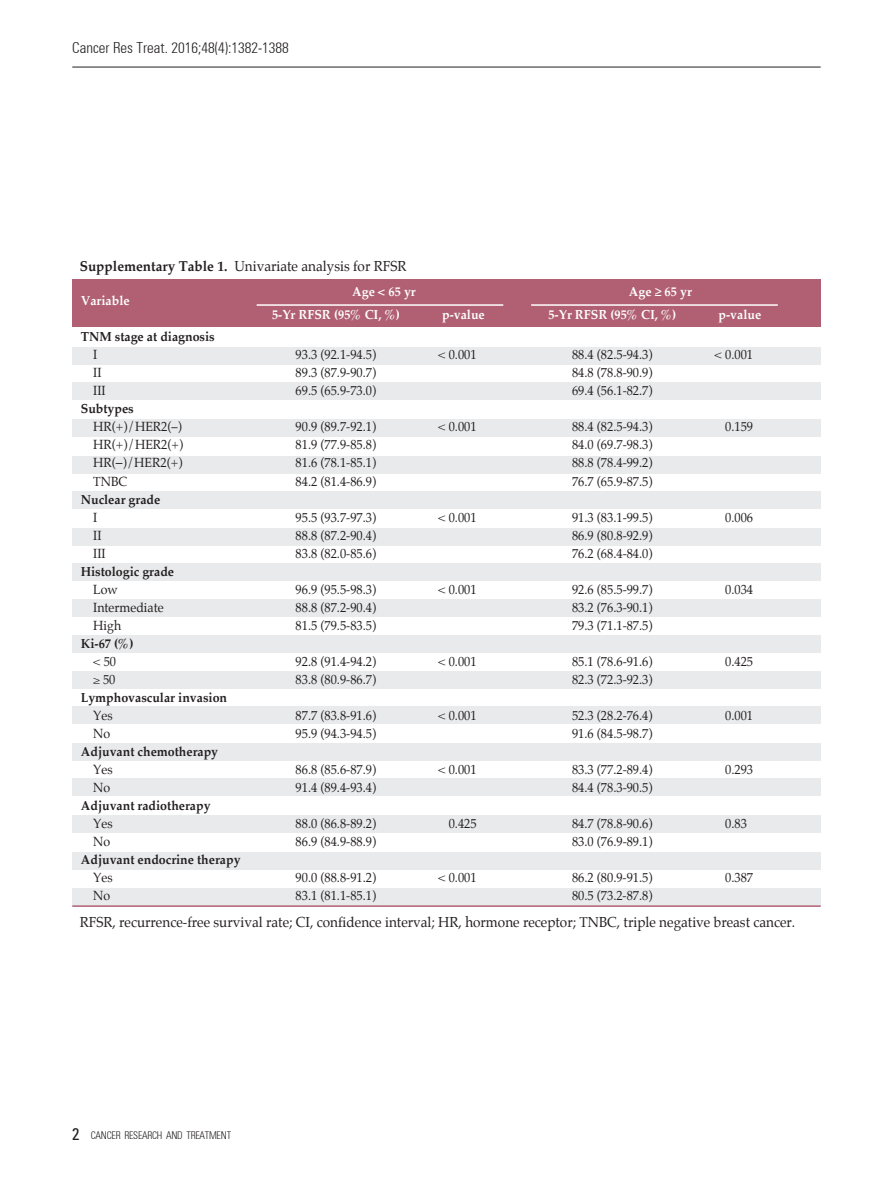
<style>
.page{position:relative;width:893px;height:1191px;background:#fff}
.page>*{position:absolute;margin:0;border:0;box-sizing:border-box;transform-origin:0 0}
.t1{font:300 condensed 15px "Univers";color:#231f20}
.t2{font:14.25px "Palatino";color:#231f20;scale:.95 1}
.t3{font:13.05px "Palatino";color:#231f20;scale:.95 1}
.t4{font:700 13.05px "Palatino";color:#231f20;scale:.95 1}
.t5{font:700 13.05px "Palatino";color:#fff;scale:.95 1}
.t6{font:300 condensed 10.5px "Univers";letter-spacing:-.025em;color:#231f20;scale:.95 1}
.s1{font-weight:700}
.s2{font-size:14.25px}
.s3{font-weight:400;font-size:16.5px}
</style>
<div class="page">
<hr style="left:72px;top:67px;width:749px;height:1px;background:#231f20">
<div style="left:72px;top:279px;width:749px;height:48px;background:#b06072"></div>
<div style="left:72px;top:348px;width:749px;height:17px;background:#e9eaeb"></div>
<hr style="left:257px;top:304px;width:246px;height:2px;background:#fff">
<hr style="left:531px;top:304px;width:247px;height:2px;background:#fff">
<div style="left:72px;top:383px;width:749px;height:17px;background:#e9eaeb"></div>
<div style="left:72px;top:419px;width:749px;height:17px;background:#e9eaeb"></div>
<div style="left:72px;top:456px;width:749px;height:17px;background:#e9eaeb"></div>
<div style="left:72px;top:491px;width:749px;height:17px;background:#e9eaeb"></div>
<div style="left:72px;top:528px;width:749px;height:17px;background:#e9eaeb"></div>
<div style="left:72px;top:563px;width:749px;height:17px;background:#e9eaeb"></div>
<div style="left:72px;top:600px;width:749px;height:17px;background:#e9eaeb"></div>
<div style="left:72px;top:635px;width:749px;height:17px;background:#e9eaeb"></div>
<div style="left:72px;top:671px;width:749px;height:17px;background:#e9eaeb"></div>
<div style="left:72px;top:707px;width:749px;height:17px;background:#e9eaeb"></div>
<div style="left:72px;top:743px;width:749px;height:17px;background:#e9eaeb"></div>
<div style="left:72px;top:778px;width:749px;height:17px;background:#e9eaeb"></div>
<div style="left:72px;top:815px;width:749px;height:17px;background:#e9eaeb"></div>
<div style="left:72px;top:852px;width:749px;height:17px;background:#e9eaeb"></div>
<div style="left:72px;top:888px;width:749px;height:17px;background:#e9eaeb"></div>
<hr style="left:72px;top:905px;width:749px;height:2px;background:#b06072">
<p class="t1" style="left:72px;top:39px;width:218px">Cancer Res Treat. 2016;48(4):1382-1388</p>
<p class="t2" style="left:80px;top:259px;width:345px"><span class="s1">Supplementary Table 1.</span> Univariate analysis for RFSR</p>
<p class="t5" style="left:81px;top:295px;width:53px">Variable</p>
<p class="t5" style="left:352px;top:286px;width:69px">Age &lt; 65 yr</p>
<p class="t5" style="left:629px;top:286px;width:68px">Age ≥ 65 yr</p>
<p class="t5" style="left:272px;top:308px;width:136px">5-Yr RFSR (95% CI, %)</p>
<p class="t5" style="left:442px;top:308px;width:46px">p-value</p>
<p class="t5" style="left:548px;top:308px;width:136px">5-Yr RFSR (95% CI, %)</p>
<p class="t5" style="left:718px;top:308px;width:46px">p-value</p>
<p class="t4" style="left:81px;top:331px;width:142px">TNM stage at diagnosis</p>
<p class="t3" style="left:93px;top:349px;width:6px">I</p>
<p class="t3" style="left:296px;top:349px;width:86px">93.3 (92.1-94.5)</p>
<p class="t3" style="left:438px;top:349px;width:42px">&lt; 0.001</p>
<p class="t3" style="left:572px;top:349px;width:86px">88.4 (82.5-94.3)</p>
<p class="t3" style="left:715px;top:349px;width:42px">&lt; 0.001</p>
<p class="t3" style="left:93px;top:367px;width:10px">II</p>
<p class="t3" style="left:296px;top:367px;width:86px">89.3 (87.9-90.7)</p>
<p class="t3" style="left:572px;top:367px;width:86px">84.8 (78.8-90.9)</p>
<p class="t3" style="left:93px;top:385px;width:15px">III</p>
<p class="t3" style="left:296px;top:385px;width:86px">69.5 (65.9-73.0)</p>
<p class="t3" style="left:572px;top:385px;width:86px">69.4 (56.1-82.7)</p>
<p class="t4" style="left:81px;top:403px;width:57px">Subtypes</p>
<p class="t3" style="left:93px;top:421px;width:95px">HR(+)/HER2(–)</p>
<p class="t3" style="left:296px;top:421px;width:86px">90.9 (89.7-92.1)</p>
<p class="t3" style="left:438px;top:421px;width:42px">&lt; 0.001</p>
<p class="t3" style="left:572px;top:421px;width:86px">88.4 (82.5-94.3)</p>
<p class="t3" style="left:725px;top:421px;width:31px">0.159</p>
<p class="t3" style="left:93px;top:439px;width:96px">HR(+)/HER2(+)</p>
<p class="t3" style="left:296px;top:439px;width:86px">81.9 (77.9-85.8)</p>
<p class="t3" style="left:572px;top:439px;width:86px">84.0 (69.7-98.3)</p>
<p class="t3" style="left:93px;top:457px;width:95px">HR(<span class="s2">–</span>)/HER2(+)</p>
<p class="t3" style="left:296px;top:457px;width:86px">81.6 (78.1-85.1)</p>
<p class="t3" style="left:572px;top:457px;width:86px">88.8 (78.4-99.2)</p>
<p class="t3" style="left:93px;top:475px;width:38px">TNBC</p>
<p class="t3" style="left:296px;top:475px;width:86px">84.2 (81.4-86.9)</p>
<p class="t3" style="left:572px;top:475px;width:86px">76.7 (65.9-87.5)</p>
<p class="t4" style="left:81px;top:493px;width:85px">Nuclear grade</p>
<p class="t3" style="left:93px;top:511px;width:6px">I</p>
<p class="t3" style="left:296px;top:511px;width:86px">95.5 (93.7-97.3)</p>
<p class="t3" style="left:438px;top:511px;width:42px">&lt; 0.001</p>
<p class="t3" style="left:572px;top:511px;width:86px">91.3 (83.1-99.5)</p>
<p class="t3" style="left:725px;top:511px;width:31px">0.006</p>
<p class="t3" style="left:93px;top:529px;width:10px">II</p>
<p class="t3" style="left:296px;top:529px;width:86px">88.8 (87.2-90.4)</p>
<p class="t3" style="left:572px;top:529px;width:86px">86.9 (80.8-92.9)</p>
<p class="t3" style="left:93px;top:547px;width:15px">III</p>
<p class="t3" style="left:296px;top:547px;width:86px">83.8 (82.0-85.6)</p>
<p class="t3" style="left:572px;top:547px;width:86px">76.2 (68.4-84.0)</p>
<p class="t4" style="left:81px;top:565px;width:100px">Histologic grade</p>
<p class="t3" style="left:93px;top:583px;width:27px">Low</p>
<p class="t3" style="left:296px;top:583px;width:86px">96.9 (95.5-98.3)</p>
<p class="t3" style="left:438px;top:583px;width:42px">&lt; 0.001</p>
<p class="t3" style="left:572px;top:583px;width:86px">92.6 (85.5-99.7)</p>
<p class="t3" style="left:725px;top:583px;width:31px">0.034</p>
<p class="t3" style="left:93px;top:601px;width:76px">Intermediate</p>
<p class="t3" style="left:296px;top:601px;width:86px">88.8 (87.2-90.4)</p>
<p class="t3" style="left:572px;top:601px;width:86px">83.2 (76.3-90.1)</p>
<p class="t3" style="left:93px;top:619px;width:31px">High</p>
<p class="t3" style="left:296px;top:619px;width:86px">81.5 (79.5-83.5)</p>
<p class="t3" style="left:572px;top:619px;width:86px">79.3 (71.1-87.5)</p>
<p class="t4" style="left:81px;top:637px;width:57px">Ki-67 (%)</p>
<p class="t3" style="left:93px;top:655px;width:26px">&lt; 50</p>
<p class="t3" style="left:296px;top:655px;width:86px">92.8 (91.4-94.2)</p>
<p class="t3" style="left:438px;top:655px;width:42px">&lt; 0.001</p>
<p class="t3" style="left:572px;top:655px;width:86px">85.1 (78.6-91.6)</p>
<p class="t3" style="left:725px;top:655px;width:31px">0.425</p>
<p class="t3" style="left:93px;top:673px;width:25px">≥ 50</p>
<p class="t3" style="left:296px;top:673px;width:86px">83.8 (80.9-86.7)</p>
<p class="t3" style="left:572px;top:673px;width:86px">82.3 (72.3-92.3)</p>
<p class="t4" style="left:81px;top:691px;width:156px">Lymphovascular invasion</p>
<p class="t3" style="left:93px;top:709px;width:22px">Yes</p>
<p class="t3" style="left:296px;top:709px;width:86px">87.7 (83.8-91.6)</p>
<p class="t3" style="left:438px;top:709px;width:42px">&lt; 0.001</p>
<p class="t3" style="left:572px;top:709px;width:86px">52.3 (28.2-76.4)</p>
<p class="t3" style="left:725px;top:709px;width:31px">0.001</p>
<p class="t3" style="left:93px;top:727px;width:19px">No</p>
<p class="t3" style="left:296px;top:727px;width:86px">95.9 (94.3-94.5)</p>
<p class="t3" style="left:572px;top:727px;width:86px">91.6 (84.5-98.7)</p>
<p class="t4" style="left:81px;top:745px;width:146px">Adjuvant chemotherapy</p>
<p class="t3" style="left:93px;top:763px;width:22px">Yes</p>
<p class="t3" style="left:296px;top:763px;width:86px">86.8 (85.6-87.9)</p>
<p class="t3" style="left:438px;top:763px;width:42px">&lt; 0.001</p>
<p class="t3" style="left:572px;top:763px;width:86px">83.3 (77.2-89.4)</p>
<p class="t3" style="left:725px;top:763px;width:31px">0.293</p>
<p class="t3" style="left:93px;top:781px;width:19px">No</p>
<p class="t3" style="left:296px;top:781px;width:86px">91.4 (89.4-93.4)</p>
<p class="t3" style="left:572px;top:781px;width:86px">84.4 (78.3-90.5)</p>
<p class="t4" style="left:81px;top:799px;width:138px">Adjuvant radiotherapy</p>
<p class="t3" style="left:93px;top:817px;width:22px">Yes</p>
<p class="t3" style="left:296px;top:817px;width:86px">88.0 (86.8-89.2)</p>
<p class="t3" style="left:449px;top:817px;width:31px">0.425</p>
<p class="t3" style="left:572px;top:817px;width:86px">84.7 (78.8-90.6)</p>
<p class="t3" style="left:725px;top:817px;width:24px">0.83</p>
<p class="t3" style="left:93px;top:835px;width:19px">No</p>
<p class="t3" style="left:296px;top:835px;width:86px">86.9 (84.9-88.9)</p>
<p class="t3" style="left:572px;top:835px;width:86px">83.0 (76.9-89.1)</p>
<p class="t4" style="left:81px;top:853px;width:170px">Adjuvant endocrine therapy</p>
<p class="t3" style="left:93px;top:871px;width:22px">Yes</p>
<p class="t3" style="left:296px;top:871px;width:86px">90.0 (88.8-91.2)</p>
<p class="t3" style="left:438px;top:871px;width:42px">&lt; 0.001</p>
<p class="t3" style="left:572px;top:871px;width:86px">86.2 (80.9-91.5)</p>
<p class="t3" style="left:725px;top:871px;width:31px">0.387</p>
<p class="t3" style="left:93px;top:889px;width:19px">No</p>
<p class="t3" style="left:296px;top:889px;width:86px">83.1 (81.1-85.1)</p>
<p class="t3" style="left:572px;top:889px;width:86px">80.5 (73.2-87.8)</p>
<p class="t2" style="left:80px;top:915px;width:755px">RFSR, recurrence-free survival rate; CI, confidence interval; HR, hormone receptor; TNBC, triple negative breast cancer.</p>
<p class="t6" style="left:72px;top:1129px;width:169px"><span class="s3">2</span> CANCER RESEARCH AND TREATMENT</p>
</div>
